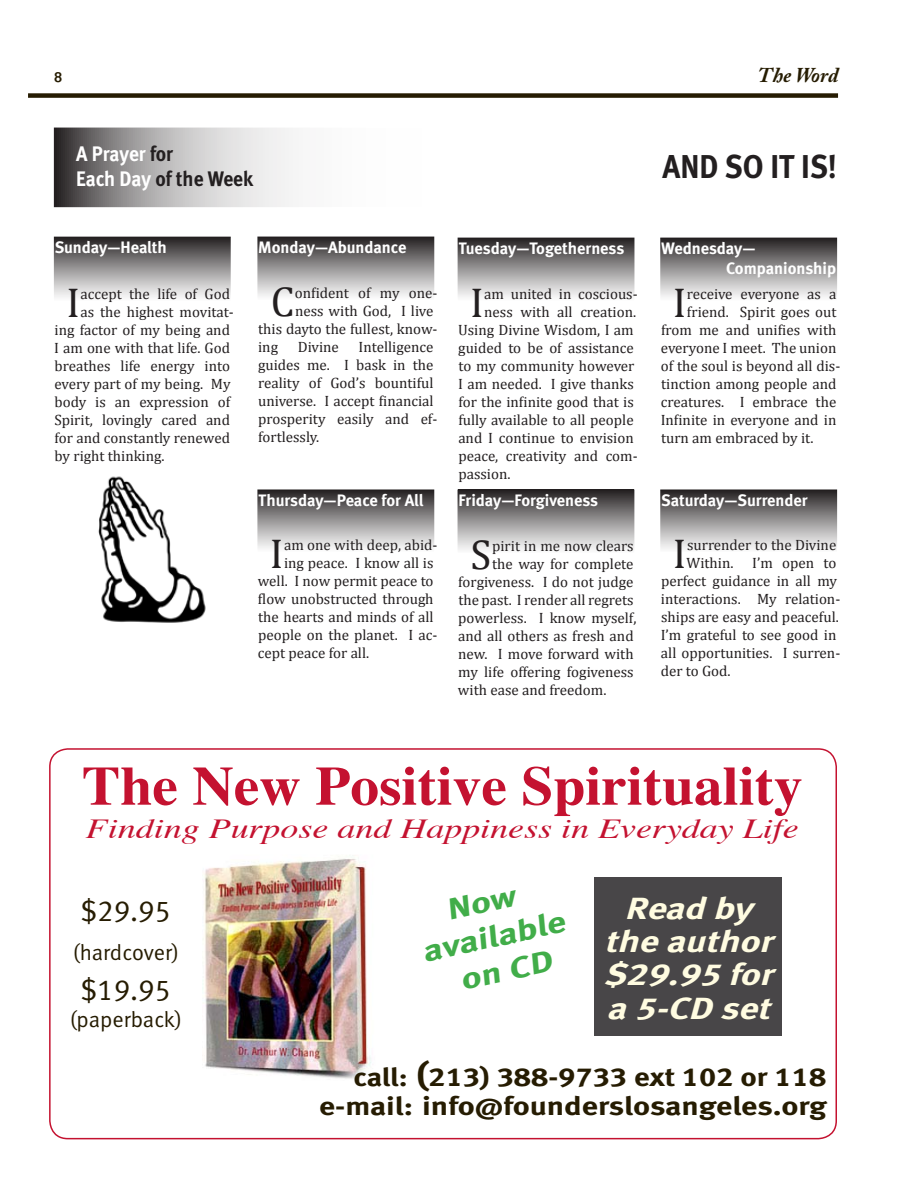
<style>
.page{position:relative;width:918px;height:1188px;background:#fff}
.page>*{position:absolute;margin:0;border:0;box-sizing:border-box;transform-origin:0 0}
.t1{font:700 55.05px "Times";color:#c41230;scale:1.04 1}
.t2{font:42px "Cambria";color:#231f20}
.t3{font:33px "Meta Bold LF";color:#231f20;scale:.93 1}
.t4{font:italic 30.6px/33.3px "Meta Bold LF";color:#fffce1;text-align:center;scale:1.23 1}
.t5{font:29.85px/35.7px "Meta Bold LF";color:#41ad49;text-align:center;scale:1.27 1}
.t6{font:29.4px "Meta Normal LF";color:#261c02}
.t7{font:italic 27.45px "Times";color:#c41230;scale:1.31 1}
.t8{font:26.1px/28.5px "Meta Bold LF";color:#261c02;text-align:right;scale:1.18 1}
.t9{font:22.05px "Meta Normal LF";letter-spacing:-.005em;color:#261c02}
.t10{font:21px/25.2px "Meta Bold LF";color:#fff;scale:.93 1}
.t11{font:italic 700 21px "Adobe Caslon Pro";color:#261c02}
.t12{font:16.5px/19.8px "Meta Bold LF";color:#fff}
.t13{font:15px/18px "Cambria";color:#231f20}
.t14{font:500 15px "Folio BQ";color:#261c02}
.s1{color:#231f20}
.s2{font-size:25.65px}
.s3{font-size:33px}
</style>
<div class="page">
<svg style="left:56px;top:130px;width:237px;height:75px;background:#b0afaf"></svg>
<div style="left:49px;top:748px;width:788px;height:391px;border:2px solid #c41230;border-radius:18px"></div>
<div style="left:258px;top:237px;width:176px;height:63px;background:linear-gradient(to bottom,#292526,#fff)"></div>
<div style="left:258px;top:237px;width:176px;height:63px;border:1px solid #231f20"></div>
<div style="left:54px;top:237px;width:176px;height:63px;background:linear-gradient(to bottom,#282425,#fff)"></div>
<div style="left:54px;top:237px;width:177px;height:64px;border:1px solid #231f20"></div>
<div style="left:458px;top:238px;width:176px;height:62px;background:linear-gradient(to bottom,#292526,#fff)"></div>
<div style="left:458px;top:238px;width:176px;height:63px;border:1px solid #231f20"></div>
<div style="left:661px;top:238px;width:176px;height:62px;background:linear-gradient(to bottom,#292526,#fff)"></div>
<div style="left:660px;top:238px;width:177px;height:63px;border:1px solid #231f20"></div>
<div style="left:258px;top:490px;width:176px;height:61px;background:linear-gradient(to bottom,#292526,#fff)"></div>
<div style="left:258px;top:490px;width:176px;height:62px;border:1px solid #231f20"></div>
<div style="left:458px;top:490px;width:176px;height:63px;background:linear-gradient(to bottom,#292526,#fff)"></div>
<div style="left:458px;top:490px;width:176px;height:63px;border:1px solid #231f20"></div>
<div style="left:661px;top:490px;width:176px;height:62px;background:linear-gradient(to bottom,#292526,#fff)"></div>
<div style="left:660px;top:490px;width:177px;height:62px;border:1px solid #231f20"></div>
<img style="left:98px;top:476px;width:108px;height:147px">
<img style="left:202px;top:858px;width:169px;height:221px">
<div style="left:594px;top:878px;width:188px;height:158px;background:#484648"></div>
<div style="left:28px;top:93px;width:810px;height:5px;background:#261c02"></div>
<p class="t14" style="left:54px;top:69px;width:10px">8</p>
<h3 class="t11" style="left:758px;top:63px;width:82px">The Word</h3>
<h3 class="t10" style="left:76px;top:141px;width:192px">A Prayer <span class="s1">for<br></span>Each Day <span class="s1">of the Week</span></h3>
<p class="t12" style="left:55px;top:237px;width:114px">Sunday—Health</p>
<h2 class="t2" style="left:66px;top:278px;width:15px">I</h2>
<p class="t13" style="left:81px;top:284px;width:151px">accept the life of God</p>
<p class="t13" style="left:81px;top:302px;width:155px">as the highest movitat-</p>
<p class="t13" style="left:55px;top:320px;width:177px">ing factor of my being and</p>
<p class="t13" style="left:54px;top:338px;width:177px">I am one with that life. God</p>
<p class="t13" style="left:55px;top:356px;width:177px">breathes life energy into</p>
<p class="t13" style="left:54px;top:374px;width:178px">every part of my being. My</p>
<p class="t13" style="left:55px;top:392px;width:177px">body is an expression of</p>
<p class="t13" style="left:54px;top:410px;width:177px">Spirit, lovingly cared and</p>
<p class="t13" style="left:55px;top:428px;width:177px">for and constantly renewed</p>
<p class="t13" style="left:55px;top:446px;width:111px">by right thinking.</p>
<p class="t12" style="left:258px;top:237px;width:150px">Monday—Abundance</p>
<h2 class="t2" style="left:271px;top:277px;width:25px">C</h2>
<p class="t13" style="left:295px;top:284px;width:144px">onfident of my one-</p>
<p class="t13" style="left:295px;top:302px;width:140px">ness with God, I live</p>
<p class="t13" style="left:258px;top:320px;width:181px">this dayto the fullest, know-</p>
<p class="t13" style="left:258px;top:338px;width:21px">ing</p>
<p class="t13" style="left:298px;top:338px;width:43px">Divine</p>
<p class="t13" style="left:258px;top:338px;width:181px;text-indent:101px">Intelligence guides me. I bask in the reality of God’s bountiful universe. I accept financial prosperity easily and ef&shy;fortlessly.</p>
<p class="t12" style="left:258px;top:490px;width:167px">Thursday—Peace for All</p>
<h2 class="t2" style="left:270px;top:529px;width:15px">I</h2>
<p class="t13" style="left:284px;top:536px;width:155px">am one with deep, abid-</p>
<p class="t13" style="left:284px;top:554px;width:151px">ing peace. I know all is</p>
<p class="t13" style="left:258px;top:572px;width:177px">well. I now permit peace to</p>
<p class="t13" style="left:258px;top:590px;width:177px">flow unobstructed through</p>
<p class="t13" style="left:258px;top:608px;width:177px">the hearts and minds of all</p>
<p class="t13" style="left:258px;top:626px;width:181px">people on the planet. I ac-</p>
<p class="t13" style="left:258px;top:644px;width:113px">cept peace for all.</p>
<p class="t12" style="left:458px;top:238px;width:167px">Tuesday—Togetherness</p>
<h2 class="t2" style="left:470px;top:278px;width:15px">I</h2>
<p class="t13" style="left:484px;top:285px;width:155px">am united in coscious-</p>
<p class="t13" style="left:484px;top:303px;width:153px">ness with all creation.</p>
<p class="t13" style="left:458px;top:321px;width:177px">Using Divine Wisdom, I am</p>
<p class="t13" style="left:458px;top:339px;width:177px">guided to be of assistance</p>
<p class="t13" style="left:458px;top:357px;width:178px">to my community however</p>
<p class="t13" style="left:458px;top:375px;width:177px">I am needed. I give thanks</p>
<p class="t13" style="left:458px;top:393px;width:177px">for the infinite good that is</p>
<p class="t13" style="left:458px;top:411px;width:177px">fully available to all people</p>
<p class="t13" style="left:458px;top:429px;width:177px">and I continue to envision</p>
<p class="t13" style="left:458px;top:447px;width:181px">peace, creativity and com-</p>
<p class="t13" style="left:458px;top:465px;width:54px">passion.</p>
<p class="t12" style="left:458px;top:490px;width:141px">Friday—Forgiveness</p>
<h2 class="t2" style="left:471px;top:530px;width:22px">S</h2>
<p class="t13" style="left:492px;top:537px;width:143px">pirit in me now clears</p>
<p class="t13" style="left:492px;top:555px;width:143px">the way for complete</p>
<p class="t13" style="left:458px;top:573px;width:177px">forgiveness. I do not judge</p>
<p class="t13" style="left:458px;top:591px;width:177px">the past. I render all regrets</p>
<p class="t13" style="left:458px;top:609px;width:180px">powerless. I know myself,</p>
<p class="t13" style="left:458px;top:627px;width:177px">and all others as fresh and</p>
<p class="t13" style="left:458px;top:645px;width:177px">new. I move forward with</p>
<p class="t13" style="left:458px;top:663px;width:177px">my life offering fogiveness</p>
<p class="t13" style="left:458px;top:681px;width:150px">with ease and freedom.</p>
<h3 class="t3" style="left:663px;top:147px;width:189px">AND SO IT IS!</h3>
<p class="t12" style="left:726px;top:238px;width:111px;text-indent:-65px">Wednesday—<br>Companionship</p>
<h2 class="t2" style="left:673px;top:278px;width:15px">I</h2>
<p class="t13" style="left:687px;top:285px;width:151px">receive everyone as a</p>
<p class="t13" style="left:687px;top:303px;width:151px">friend. Spirit goes out</p>
<p class="t13" style="left:661px;top:321px;width:177px">from me and unifies with</p>
<p class="t13" style="left:661px;top:339px;width:177px">everyone I meet. The union</p>
<p class="t13" style="left:661px;top:357px;width:181px">of the soul is beyond all dis-</p>
<p class="t13" style="left:661px;top:375px;width:177px">tinction among people and</p>
<p class="t13" style="left:661px;top:393px;width:177px">creatures. I embrace the</p>
<p class="t13" style="left:661px;top:411px;width:177px">Infinite in everyone and in</p>
<p class="t13" style="left:661px;top:429px;width:154px">turn am embraced by it.</p>
<p class="t12" style="left:661px;top:490px;width:148px">Saturday—Surrender</p>
<h2 class="t2" style="left:673px;top:529px;width:15px">I</h2>
<p class="t13" style="left:687px;top:536px;width:151px">surrender to the Divine</p>
<p class="t13" style="left:687px;top:554px;width:151px">Within. I’m open to</p>
<p class="t13" style="left:661px;top:572px;width:178px">perfect guidance in all my</p>
<p class="t13" style="left:661px;top:590px;width:181px">interactions. My relation-</p>
<p class="t13" style="left:661px;top:608px;width:179px">ships are easy and peaceful.</p>
<p class="t13" style="left:661px;top:626px;width:177px">I’m grateful to see good in</p>
<p class="t13" style="left:661px;top:644px;width:181px">all opportunities. I surren-</p>
<p class="t13" style="left:661px;top:662px;width:71px">der to God.</p>
<h1 class="t1" style="left:82px;top:733px;width:694px">The New Positive Spirituality</h1>
<h3 class="t7" style="left:86px;top:805px;width:546px">Finding Purpose and Happiness in Everyday Life</h3>
<h3 class="t6" style="left:81px;top:894px;width:92px">$29.95</h3>
<h3 class="t9" style="left:73px;top:940px;width:108px">(hardcover)</h3>
<h3 class="t6" style="left:81px;top:973px;width:92px">$19.95</h3>
<h3 class="t9" style="left:70px;top:1006px;width:114px">(paperback)</h3>
<h3 class="t5" style="left:411px;top:899px;width:116px;rotate:-12deg">Now available on CD</h3>
<h3 class="t4" style="left:603px;top:891px;width:147px">Read by the author $29.95 for a 5-CD set</h3>
<h3 class="t8" style="left:319px;top:1063px;width:432px"><span class="s2">call:</span> <span class="s3">(</span>213) 388-9733 ext 102 or 118 <span class="s2">e-mail:</span> info@founderslosangeles.org</h3>
</div>
